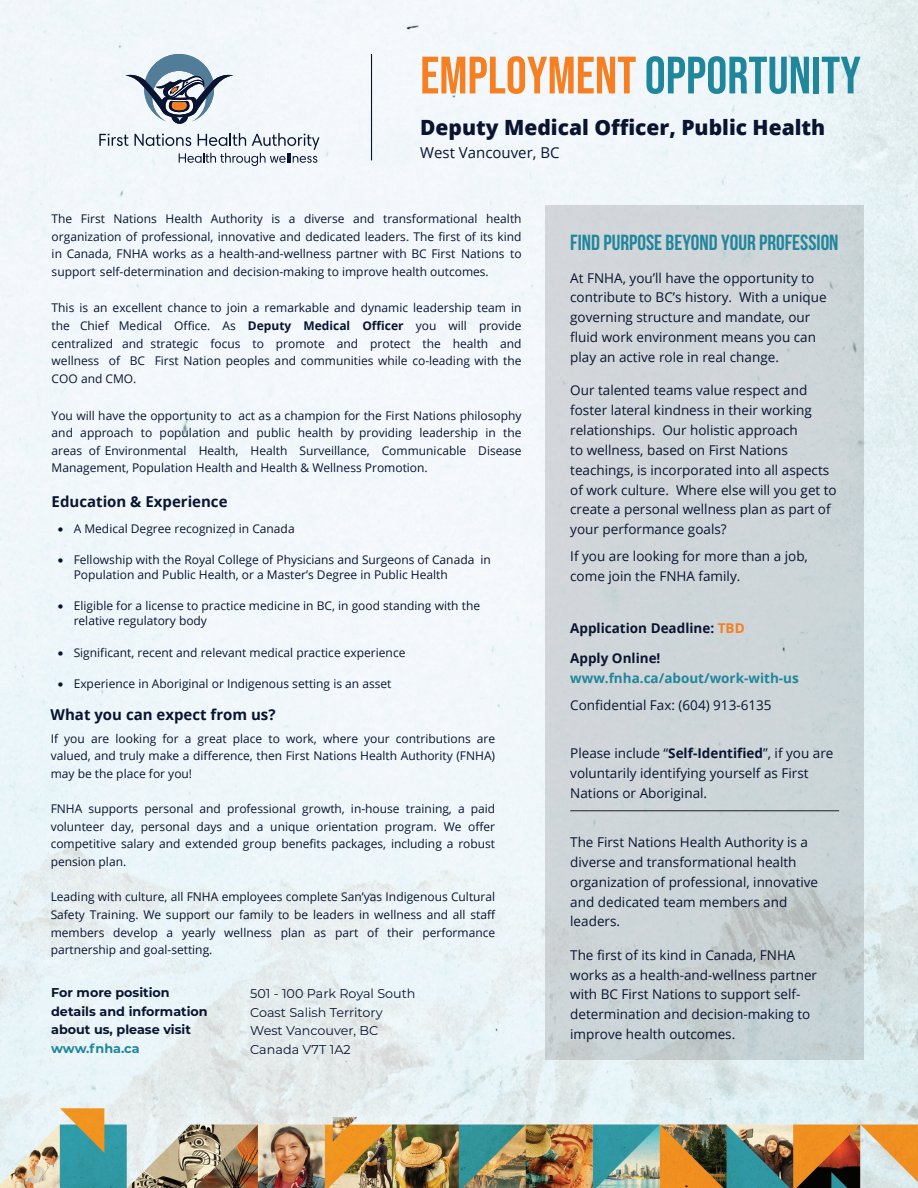
<style>
.page{position:relative;width:918px;height:1188px;background:#fff}
.page>*{position:absolute;margin:0;border:0;box-sizing:border-box;transform-origin:0 0}
.t1{font:52.5px "Bebas Neue";color:#20869b}
.t2{font:700 21.75px "Bebas Neue";color:#20869b}
.t3{font:800 21px "Open Sans";color:#091430}
.t4{font:700 15px "Open Sans";color:#091430}
.t5{font:700 15px "Open Sans";color:#091430}
.t6{font:15px "Open Sans";color:#091430}
.t7{font:13.5px/19.8px "Open Sans";color:#091430}
.t8{font:700 13.5px "Open Sans";color:#20869b}
.t9{font:700 13.5px "Open Sans";color:#091430}
.t10{font:700 13.5px "Open Sans";color:#091430}
.t11{font:12.75px/18.8px "Montserrat";color:#091430}
.t12{font:700 12.75px/18.8px "Montserrat";color:#091430}
.t13{font:700 12.75px "Montserrat";color:#20869b}
.t14{font:12px/17.7px "Open Sans";color:#091430;text-align:justify}
.s1{color:#f57f21}
.s2{font-weight:700}
.s3{color:#f57e1f}
</style>
<div class="page">
<img style="left:1px;top:1px;width:917px;height:1187px">
<div style="left:545px;top:206px;width:319px;height:854px;background:#ced5d8"></div>
<hr style="left:570px;top:810px;width:269px;height:1px;background:#231f20">
<hr style="left:371px;top:54px;width:1px;height:106px;background:#091430">
<svg style="left:99px;top:134px;width:29px;height:12px"></svg>
<svg style="left:135px;top:133px;width:185px;height:33px"></svg>
<svg style="left:125px;top:54px;width:108px;height:71px"></svg>
<h1 class="t1" style="left:420px;top:46px;width:442px"><span class="s1">EMPLOYMENT</span> OPPORTUNITY</h1>
<h3 class="t3" style="left:420px;top:111px;width:407px">Deputy Medical Officer, Public Health</h3>
<p class="t6" style="left:420px;top:142px;width:141px">West Vancouver, BC</p>
<p class="t14" style="left:52px;top:210px;width:471px">The First Nations Health Authority is a diverse and transformational health organization of professional, innovative and dedicated leaders. The first of its kind in Canada, FNHA works as a health-and-wellness partner with BC First Nations to support self-determination and decision-making to improve health outcomes.</p>
<p class="t14" style="left:52px;top:299px;width:471px">This is an excellent chance to join a remarkable and dynamic leadership team in the Chief Medical Office. As <span class="s2">Deputy Medical Officer</span> you will provide centralized and strategic focus to promote and protect the health and wellness of BC First Nation peoples and communities while co-leading with the COO and CMO.</p>
<p class="t14" style="left:52px;top:406px;width:471px">You will have the opportunity to act as a champion for the First Nations philosophy and approach to population and public health by providing leadership in the areas of Environmental Health, Health Surveillance, Communicable Disease Management, Population Health and Health &amp; Wellness Promotion.</p>
<p class="t5" style="left:52px;top:491px;width:177px">Education &amp; Experience</p>
<p class="t14" style="left:58px;top:519px;width:238px">• A Medical Degree recognized in Canada</p>
<p class="t14" style="left:74px;top:553px;width:419px;line-height:14.4px;text-indent:-16px">• Fellowship with the Royal College of Physicians and Surgeons of Canada in<br>Population and Public Health, or a Master’s Degree in Public Health</p>
<p class="t14" style="left:74px;top:599px;width:408px;line-height:14.4px;text-indent:-16px">• Eligible for a license to practice medicine in BC, in good standing with the relative regulatory body</p>
<p class="t14" style="left:58px;top:643px;width:349px">• Significant, recent and relevant medical practice experience</p>
<p class="t14" style="left:58px;top:675px;width:335px">• Experience in Aboriginal or Indigenous setting is an asset</p>
<p class="t4" style="left:51px;top:704px;width:226px">What you can expect from us?</p>
<p class="t14" style="left:51px;top:729px;width:446px">If you are looking for a great place to work, where your contributions are valued, and truly make a difference, then First Nations Health Authority (FNHA) may be the place for you!</p>
<p class="t14" style="left:51px;top:800px;width:446px">FNHA supports personal and professional growth, in-house training, a paid volunteer day, personal days and a unique orientation program. We offer competitive salary and extended group benefits packages, including a robust pension plan.</p>
<p class="t14" style="left:51px;top:888px;width:446px">Leading with culture, all FNHA employees complete San’yas Indigenous Cultural Safety Training. We support our family to be leaders in wellness and all staff members develop a yearly wellness plan as part of their performance partnership and goal-setting.</p>
<p class="t12" style="left:51px;top:982px;width:158px">For more position details and information about us, please visit</p>
<p class="t13" style="left:51px;top:1039px;width:90px">www.fnha.ca</p>
<p class="t11" style="left:250px;top:984px;width:167px">501 - 100 Park Royal South<br>Coast Salish Territory<br>West Vancouver, BC<br>Canada V7T 1A2</p>
<h2 class="t2" style="left:570px;top:231px;width:270px">FIND PURPOSE BEYOND YOUR PROFESSION</h2>
<p class="t7" style="left:570px;top:267px;width:258px">At FNHA, you’ll have the opportunity to contribute to BC’s history. With a unique governing structure and mandate, our fluid work environment means you can play an active role in real change.</p>
<p class="t7" style="left:570px;top:380px;width:268px">Our talented teams value respect and foster lateral kindness in their working relationships. Our holistic approach<br>to wellness, based on First Nations teachings, is incorporated into all aspects of work culture. Where else will you get to create a personal wellness plan as part of your performance goals?</p>
<p class="t7" style="left:570px;top:546px;width:239px">If you are looking for more than a job, come join the FNHA family.</p>
<p class="t9" style="left:570px;top:619px;width:176px">Application Deadline: <span class="s3">TBD</span></p>
<p class="t10" style="left:570px;top:649px;width:92px">Apply Online!</p>
<p class="t8" style="left:570px;top:668px;width:230px">www.fnha.ca/about/work-with-us</p>
<p class="t7" style="left:570px;top:695px;width:203px">Confidential Fax: (604) 913-6135</p>
<p class="t7" style="left:570px;top:743px;width:265px">Please include “<span class="s2">Self-Identified</span>”, if you are voluntarily identifying yourself as First<br>Nations or Aboriginal.</p>
<p class="t7" style="left:570px;top:832px;width:249px">The First Nations Health Authority is a diverse and transformational health organization of professional, innovative and dedicated team members and leaders.</p>
<p class="t7" style="left:570px;top:945px;width:248px">The first of its kind in Canada, FNHA works as a health-and-wellness partner with BC First Nations to support self&shy;determination and decision-making to improve health outcomes.</p>
</div>
